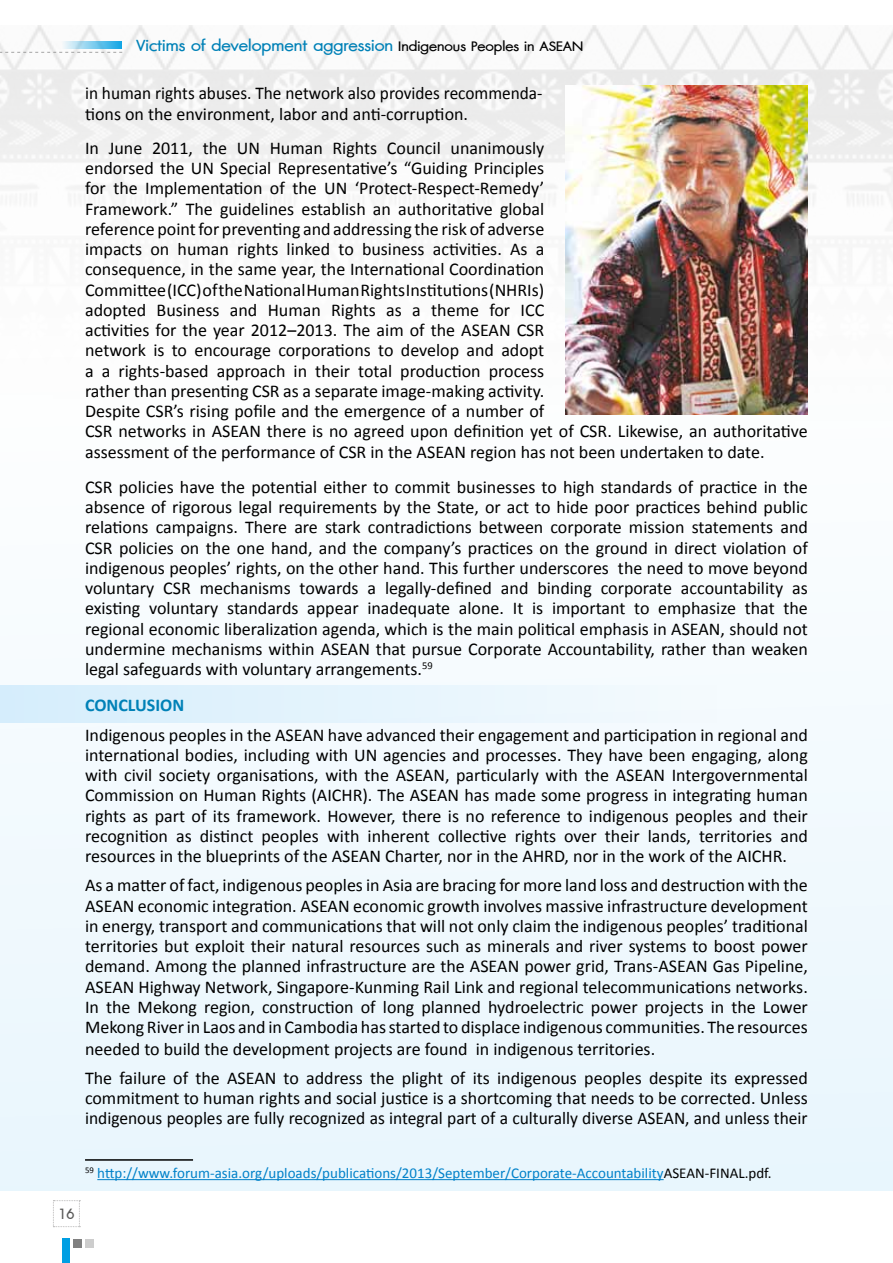
<style>
.page{position:relative;width:893px;height:1263px;background:#fff}
.page>*{position:absolute;margin:0;border:0;box-sizing:border-box;transform-origin:0 0}
.t1{font:21px "DB Adman X";color:#0081b7;scale:1.11 1}
.t2{font:19.5px "DB Adman X";color:#5a5a59}
.t3{font:18px/20.2px "Calibri";color:#000;text-align:justify}
.t4{font:18px/21.6px "Calibri";color:#000;scale:.96 1}
.t5{font:700 18px "Calibri";color:#0081b7}
.t6{font:15px "Calibri";color:#0081c9}
.s1{font-size:18px;color:#000}
.s2{color:#000}
</style>
<div class="page">
<svg style="left:0;top:52px;width:122px;height:1px"></svg>
<div style="left:63px;top:1239px;width:7px;height:24px;background:#009fe3"></div>
<svg style="left:37px;top:41px;width:85px;height:8px"></svg>
<div style="left:0;top:203px;width:893px;height:988px;background:#f4fafd"></div>
<svg style="left:53px;top:1200px;width:27px;height:27px"></svg>
<div style="left:73px;top:1239px;width:9px;height:8px;background:#808080"></div>
<div style="left:85px;top:1239px;width:9px;height:8px;background:#cdcdcd"></div>
<div style="left:0;top:685px;width:717px;height:38px;background:linear-gradient(to right,#d5edfc,#f5fafd)"></div>
<hr style="left:892px;top:866px;width:1px;height:37px;background:#d4edfc">
<hr style="left:892px;top:132px;width:1px;height:34px;background:#d4edfc">
<hr style="left:85px;top:1159px;width:108px;height:2px;background:#000">
<hr style="left:97px;top:1179px;width:567px;height:1px;background:#0081c9">
<img style="left:566px;top:85px;width:242px;height:329px">
<p class="t1" style="left:136px;top:34px;width:404px">Victims of development aggression <span class="s1">Indigenous Peoples in ASEAN</span></p>
<p class="t2" style="left:58px;top:1202px;width:17px">16</p>
<p class="t4" style="left:85px;top:82px;width:478px">in human rights abuses. The network also provides recommenda&shy;tions on the environment, labor and anti-corruption.</p>
<p class="t3" style="left:85px;top:138px;width:724px;text-align:left">In June 2011, the UN Human Rights Council unanimously<br>endorsed the UN Special Representative’s “Guiding Principles<br>for the Implementation of the UN ‘Protect-Respect-Remedy’<br>Framework.” The guidelines establish an authoritative global<br>reference point for preventing and addressing the risk of adverse<br>impacts on human rights linked to business activities. As a<br>consequence, in the same year, the International Coordination<br>Committee (ICC) of the National Human Rights Institutions (NHRIs)<br>adopted Business and Human Rights as a theme for ICC<br>activities for the year 2012–2013. The aim of the ASEAN CSR<br>network is to encourage corporations to develop and adopt<br>a a rights-based approach in their total production process<br>rather than presenting CSR as a separate image-making activity.<br>Despite CSR’s rising pofile and the emergence of a number of<br>CSR networks in ASEAN there is no agreed upon definition yet of CSR. Likewise, an authoritative assessment of the performance of CSR in the ASEAN region has not been undertaken to date.</p>
<p class="t3" style="left:85px;top:477px;width:724px">CSR policies have the potential either to commit businesses to high standards of practice in the absence of rigorous legal requirements by the State, or act to hide poor practices behind public relations campaigns. There are stark contradictions between corporate mission statements and CSR policies on the one hand, and the company’s practices on the ground in direct violation of indigenous peoples’ rights, on the other hand. This further underscores the need to move beyond voluntary CSR mechanisms towards a legally-defined and binding corporate accountability as existing voluntary standards appear inadequate alone. It is important to emphasize that the regional economic liberalization agenda, which is the main political emphasis in ASEAN, should not undermine mechanisms within ASEAN that pursue Corporate Accountability, rather than weaken legal safeguards with voluntary arrangements.<sup>59</sup></p>
<p class="t5" style="left:85px;top:694px;width:101px">CONCLUSION</p>
<p class="t3" style="left:85px;top:724px;width:724px">Indigenous peoples in the ASEAN have advanced their engagement and participation in regional and international bodies, including with UN agencies and processes. They have been engaging, along with civil society organisations, with the ASEAN, particularly with the ASEAN Intergovernmental Commission on Human Rights (AICHR). The ASEAN has made some progress in integrating human rights as part of its framework. However, there is no reference to indigenous peoples and their recognition as distinct peoples with inherent collective rights over their lands, territories and resources in the blueprints of the ASEAN Charter, nor in the AHRD, nor in the work of the AICHR.</p>
<p class="t3" style="left:85px;top:875px;width:724px">As a matter of fact, indigenous peoples in Asia are bracing for more land loss and destruction with the ASEAN economic integration. ASEAN economic growth involves massive infrastructure development in energy, transport and communications that will not only claim the indigenous peoples’ traditional territories but exploit their natural resources such as minerals and river systems to boost power demand. Among the planned infrastructure are the ASEAN power grid, Trans-ASEAN Gas Pipeline, ASEAN Highway Network, Singapore-Kunming Rail Link and regional telecommunications networks.<br>In the Mekong region, construction of long planned hydroelectric power projects in the Lower Mekong River in Laos and in Cambodia has started to displace indigenous communities. The resources needed to build the development projects are found in indigenous territories.</p>
<p class="t3" style="left:85px;top:1068px;width:724px">The failure of the ASEAN to address the plight of its indigenous peoples despite its expressed commitment to human rights and social justice is a shortcoming that needs to be corrected. Unless indigenous peoples are fully recognized as integral part of a culturally diverse ASEAN, and unless their</p>
<p class="t6" style="left:85px;top:1163px;width:688px"><sup>59</sup> http://www.forum-asia.org/uploads/publications/2013/September/Corporate-Accountability<span class="s2">ASEAN-FINAL.pdf.</span></p>
</div>
